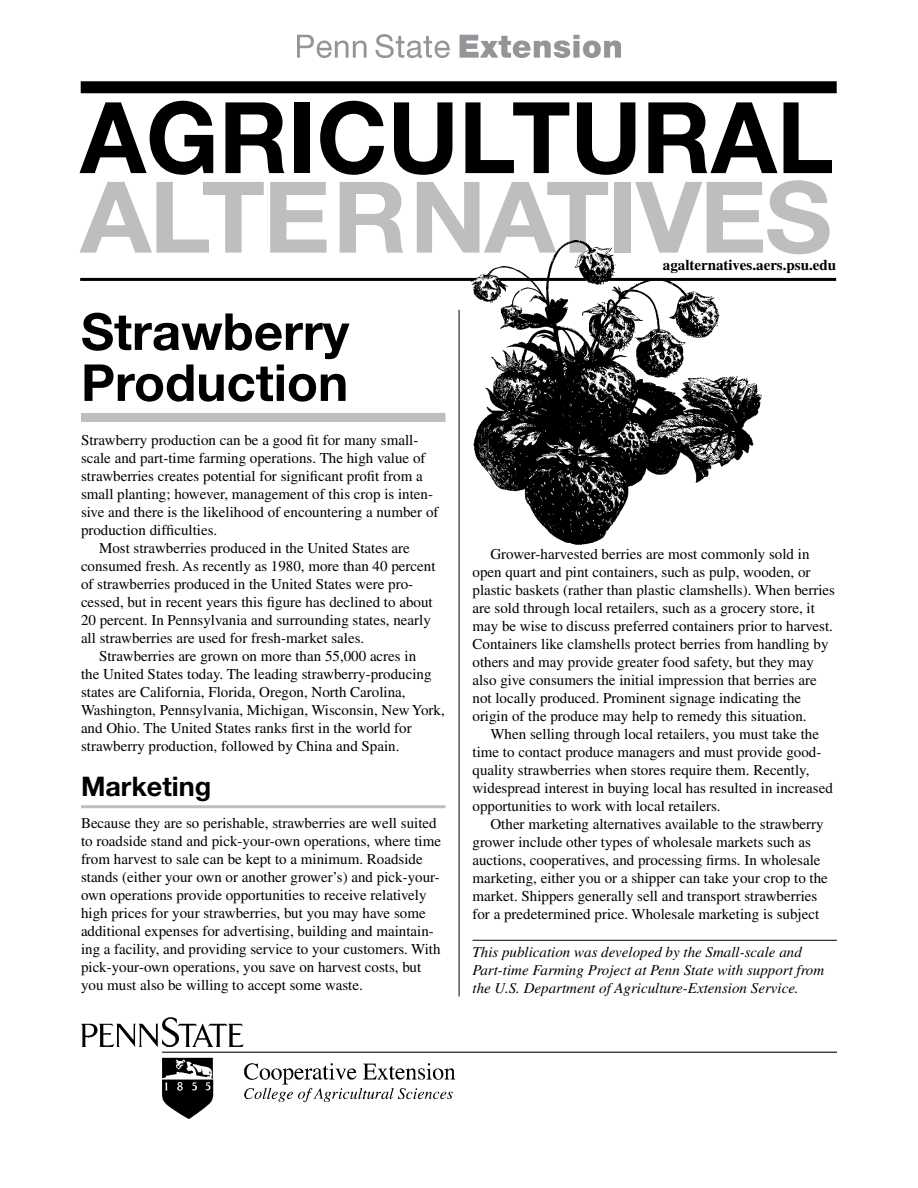
<style>
.page{position:relative;width:918px;height:1188px;background:#fff}
.page>*{position:absolute;margin:0;border:0;box-sizing:border-box;transform-origin:0 0}
.t1{font:700 99px "Helvetica Neue LT Std";color:#000}
.t2{font:700 99px "Helvetica Neue LT Std";letter-spacing:-.02em;color:#bcbec0;scale:1.05 1}
.t3{font:700 51px/51px "Helvetica Neue LT Std";color:#000}
.t4{font:700 27px "Helvetica Neue LT Std";color:#000}
.t5{font:15px/18px "Times LT Std";color:#000}
.t6{font:italic 15px/18px "Times LT Std";color:#000}
.t7{font:700 15px "Times LT Std";color:#000}
</style>
<div class="page">
<div style="left:81px;top:413px;width:365px;height:9px;background:#bcbec0"></div>
<hr style="left:459px;top:310px;width:1px;height:686px;background:#000">
<hr style="left:81px;top:805px;width:365px;height:3px;background:#bcbec0">
<hr style="left:80px;top:278px;width:756px;height:3px;background:#000">
<div style="left:81px;top:81px;width:756px;height:12px;background:#000"></div>
<hr style="left:472px;top:940px;width:365px;height:1px;background:#000">
<img style="left:464px;top:240px;width:300px;height:305px">
<img style="left:81px;top:1017px;width:756px;height:102px">
<img style="left:298px;top:34px;width:323px;height:24px">
<h1 class="t1" style="left:80px;top:77px;width:755px">AGRICULTURAL</h1>
<h1 class="t2" style="left:80px;top:156px;width:718px">ALTERNATIVES</h1>
<p class="t7" style="left:663px;top:256px;width:175px">agalternatives.aers.psu.edu</p>
<h2 class="t3" style="left:81px;top:305px;width:270px">Strawberry<br>Production</h2>
<p class="t5" style="left:81px;top:431px;width:339px">Strawberry production can be a good fit for many small-</p>
<p class="t5" style="left:81px;top:449px;width:346px">scale and part-time farming operations. The high value of</p>
<p class="t5" style="left:81px;top:467px;width:343px">strawberries creates potential for significant profit from a</p>
<p class="t5" style="left:81px;top:485px;width:354px">small planting; however, management of this crop is inten-</p>
<p class="t5" style="left:81px;top:503px;width:359px">sive and there is the likelihood of encountering a number of</p>
<p class="t5" style="left:81px;top:521px;width:138px">production difficulties.</p>
<p class="t5" style="left:99px;top:539px;width:312px">Most strawberries produced in the United States are</p>
<p class="t5" style="left:81px;top:557px;width:356px">consumed fresh. As recently as 1980, more than 40 percent</p>
<p class="t5" style="left:81px;top:575px;width:334px">of strawberries produced in the United States were pro-</p>
<p class="t5" style="left:81px;top:593px;width:353px">cessed, but in recent years this figure has declined to about</p>
<p class="t5" style="left:81px;top:611px;width:351px">20 percent. In Pennsylvania and surrounding states, nearly</p>
<p class="t5" style="left:81px;top:629px;width:285px">all strawberries are used for fresh-market sales.</p>
<p class="t5" style="left:99px;top:647px;width:319px">Strawberries are grown on more than 55,000 acres in</p>
<p class="t5" style="left:81px;top:665px;width:352px">the United States today. The leading strawberry-producing</p>
<p class="t5" style="left:81px;top:683px;width:326px">states are California, Florida, Oregon, North Carolina,</p>
<p class="t5" style="left:81px;top:701px;width:365px">Washington, Pennsylvania, Michigan, Wisconsin, New York,</p>
<p class="t5" style="left:81px;top:719px;width:332px">and Ohio. The United States ranks first in the world for</p>
<p class="t5" style="left:81px;top:737px;width:320px">strawberry production, followed by China and Spain.</p>
<h3 class="t4" style="left:81px;top:770px;width:132px">Marketing</h3>
<p class="t5" style="left:81px;top:814px;width:362px">Because they are so perishable, strawberries are well suited to roadside stand and pick-your-own operations, where time from harvest to sale can be kept to a minimum. Roadside stands (either your own or another grower’s) and pick-your&shy;own operations provide opportunities to receive relatively high prices for your strawberries, but you may have some additional expenses for advertising, building and maintain&shy;ing a facility, and providing service to your customers. With pick-your-own operations, you save on harvest costs, but you must also be willing to accept some waste.</p>
<p class="t5" style="left:472px;top:545px;width:364px;text-indent:18px">Grower-harvested berries are most commonly sold in open quart and pint containers, such as pulp, wooden, or plastic baskets (rather than plastic clamshells). When berries are sold through local retailers, such as a grocery store, it may be wise to discuss preferred containers prior to harvest.<br>Containers like clamshells protect berries from handling by others and may provide greater food safety, but they may also give consumers the initial impression that berries are not locally produced. Prominent signage indicating the origin of the produce may help to remedy this situation.</p>
<p class="t5" style="left:472px;top:725px;width:362px;text-indent:18px">When selling through local retailers, you must take the time to contact produce managers and must provide good&shy;quality strawberries when stores require them. Recently, widespread interest in buying local has resulted in increased opportunities to work with local retailers.</p>
<p class="t5" style="left:472px;top:815px;width:357px;text-indent:18px">Other marketing alternatives available to the strawberry grower include other types of wholesale markets such as auctions, cooperatives, and processing firms. In wholesale marketing, either you or a shipper can take your crop to the market. Shippers generally sell and transport strawberries for a predetermined price. Wholesale marketing is subject</p>
<p class="t6" style="left:472px;top:943px;width:353px">This publication was developed by the Small-scale and<br>Part-time Farming Project at Penn State with support from the U.S. Department of Agriculture-Extension Service.</p>
</div>
